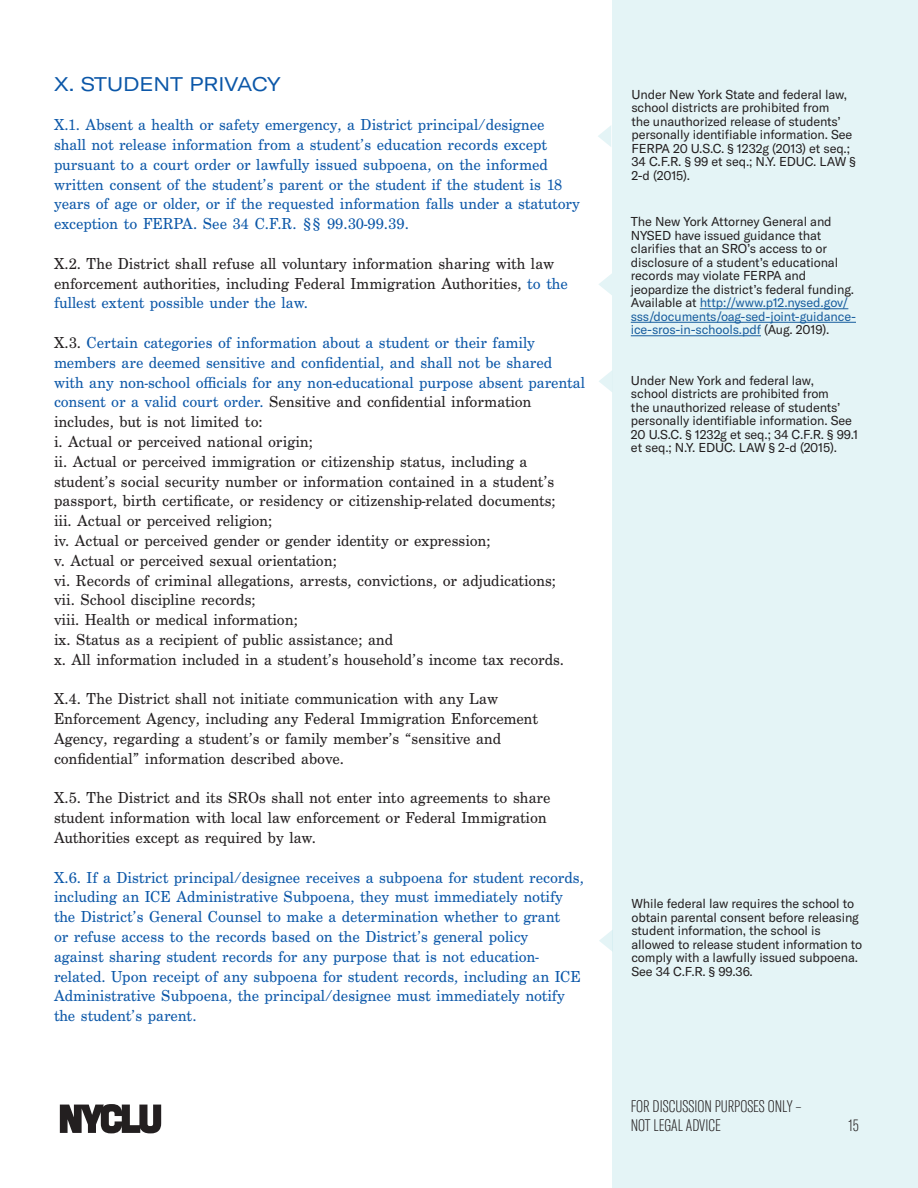
<style>
.page{position:relative;width:918px;height:1188px;background:#fff}
.page>*{position:absolute;margin:0;border:0;box-sizing:border-box;transform-origin:0 0}
.t1{font:expanded 19.5px "GT America";color:#0b57a8}
.t2{font:16.5px/19.8px "Century Schoolbook FS";color:#231f20}
.t3{font:16.5px/19.8px "Century Schoolbook FS";color:#0b57a8}
.t4{font:100 extra-condensed 16.5px "GT America";color:#231f20}
.t5{font:12.75px/13.5px "GT America";letter-spacing:-.01em;color:#231f20}
.s1{color:#0b57a8}
.s2{color:#231f20}
.s3{color:#175d9e}
</style>
<div class="page">
<div style="left:612px;top:0;width:306px;height:1188px;background:#e4f4f6"></div>
<svg style="left:60px;top:1104px;width:101px;height:29px"></svg>
<hr style="left:700px;top:308px;width:148px;height:1px;background:#175d9e">
<hr style="left:631px;top:322px;width:225px;height:1px;background:#175d9e">
<hr style="left:631px;top:335px;width:130px;height:1px;background:#175d9e">
<svg style="left:598px;top:126px;width:13px;height:21px"></svg>
<svg style="left:599px;top:274px;width:13px;height:21px"></svg>
<svg style="left:599px;top:371px;width:13px;height:21px"></svg>
<svg style="left:599px;top:930px;width:14px;height:21px"></svg>
<p class="t1" style="left:54px;top:72px;width:228px">X. STUDENT PRIVACY</p>
<p class="t3" style="left:54px;top:115px;width:528px">X.1. Absent a health or safety emergency, a District principal/designee shall not release information from a student’s education records except pursuant to a court order or lawfully issued subpoena, on the informed written consent of the student’s parent or the student if the student is 18 years of age or older, or if the requested information falls under a statutory exception to FERPA. See 34 C.F.R. §§ 99.30-99.39.</p>
<p class="t2" style="left:54px;top:254px;width:515px">X.2. The District shall refuse all voluntary information sharing with law enforcement authorities, including Federal Immigration Authorities, <span class="s1">to the fullest extent possible under the law.</span></p>
<p class="t3" style="left:54px;top:333px;width:532px"><span class="s2">X.3.</span> Certain categories of information about a student or their family members are deemed sensitive and confidential, and shall not be shared with any non-school officials for any non-educational purpose absent parental consent or a valid court order. <span class="s2">Sensitive and confidential information includes, but is not limited to:</span></p>
<p class="t2" style="left:54px;top:432px;width:261px">i. Actual or perceived national origin;</p>
<p class="t2" style="left:54px;top:452px;width:503px">ii. Actual or perceived immigration or citizenship status, including a student’s social security number or information contained in a student’s passport, birth certificate, or residency or citizenship-related documents;</p>
<p class="t2" style="left:54px;top:511px;width:220px">iii. Actual or perceived religion;</p>
<p class="t2" style="left:54px;top:531px;width:438px">iv. Actual or perceived gender or gender identity or expression;</p>
<p class="t2" style="left:54px;top:551px;width:284px">v. Actual or perceived sexual orientation;</p>
<p class="t2" style="left:54px;top:571px;width:504px">vi. Records of criminal allegations, arrests, convictions, or adjudications;</p>
<p class="t2" style="left:54px;top:590px;width:203px">vii. School discipline records;</p>
<p class="t2" style="left:54px;top:610px;width:245px">viii. Health or medical information;</p>
<p class="t2" style="left:54px;top:630px;width:341px">ix. Status as a recipient of public assistance; and</p>
<p class="t2" style="left:54px;top:650px;width:512px">x. All information included in a student’s household’s income tax records.</p>
<p class="t2" style="left:54px;top:689px;width:485px">X.4. The District shall not initiate communication with any Law Enforcement Agency, including any Federal Immigration Enforcement Agency, regarding a student’s or family member’s “sensitive and confidential” information described above.</p>
<p class="t2" style="left:54px;top:788px;width:498px">X.5. The District and its SROs shall not enter into agreements to share student information with local law enforcement or Federal Immigration<br>Authorities except as required by law.</p>
<p class="t3" style="left:54px;top:868px;width:531px">X.6. If a District principal/designee receives a subpoena for student records, including an ICE Administrative Subpoena, they must immediately notify the District’s General Counsel to make a determination whether to grant<br>or refuse access to the records based on the District’s general policy<br>against sharing student records for any purpose that is not education&shy;related. Upon receipt of any subpoena for student records, including an ICE Administrative Subpoena, the principal/designee must immediately notify the student’s parent.</p>
<p class="t5" style="left:631px;top:87px;width:226px">Under New York State and federal law, school districts are prohibited from<br>the unauthorized release of students’ personally identifiable information. See FERPA 20 U.S.C. § 1232g (2013) et seq.; 34 C.F.R. § 99 et seq.; N.Y. EDUC. LAW § 2-d (2015).</p>
<p class="t5" style="left:631px;top:215px;width:227px">The New York Attorney General and NYSED have issued guidance that clarifies that an SRO’s access to or disclosure of a student’s educational records may violate FERPA and jeopardize the district’s federal funding.<br>Available at <span class="s3">http://www.p12.nysed.gov/ sss/documents/oag-sed-joint-guidance&shy;ice-sros-in-schools.pdf</span> (Aug. 2019).</p>
<p class="t5" style="left:631px;top:374px;width:229px">Under New York and federal law,<br>school districts are prohibited from<br>the unauthorized release of students’ personally identifiable information. See 20 U.S.C. § 1232g et seq.; 34 C.F.R. § 99.1 et seq.; N.Y. EDUC. LAW § 2-d (2015).</p>
<p class="t5" style="left:631px;top:897px;width:232px">While federal law requires the school to obtain parental consent before releasing student information, the school is allowed to release student information to comply with a lawfully issued subpoena.<br>See 34 C.F.R. § 99.36.</p>
<p class="t4" style="left:631px;top:1097px;width:172px">FOR DISCUSSION PURPOSES ONLY –</p>
<p class="t4" style="left:631px;top:1116px;width:92px">NOT LEGAL ADVICE</p>
<p class="t4" style="left:849px;top:1116px;width:12px">15</p>
</div>
